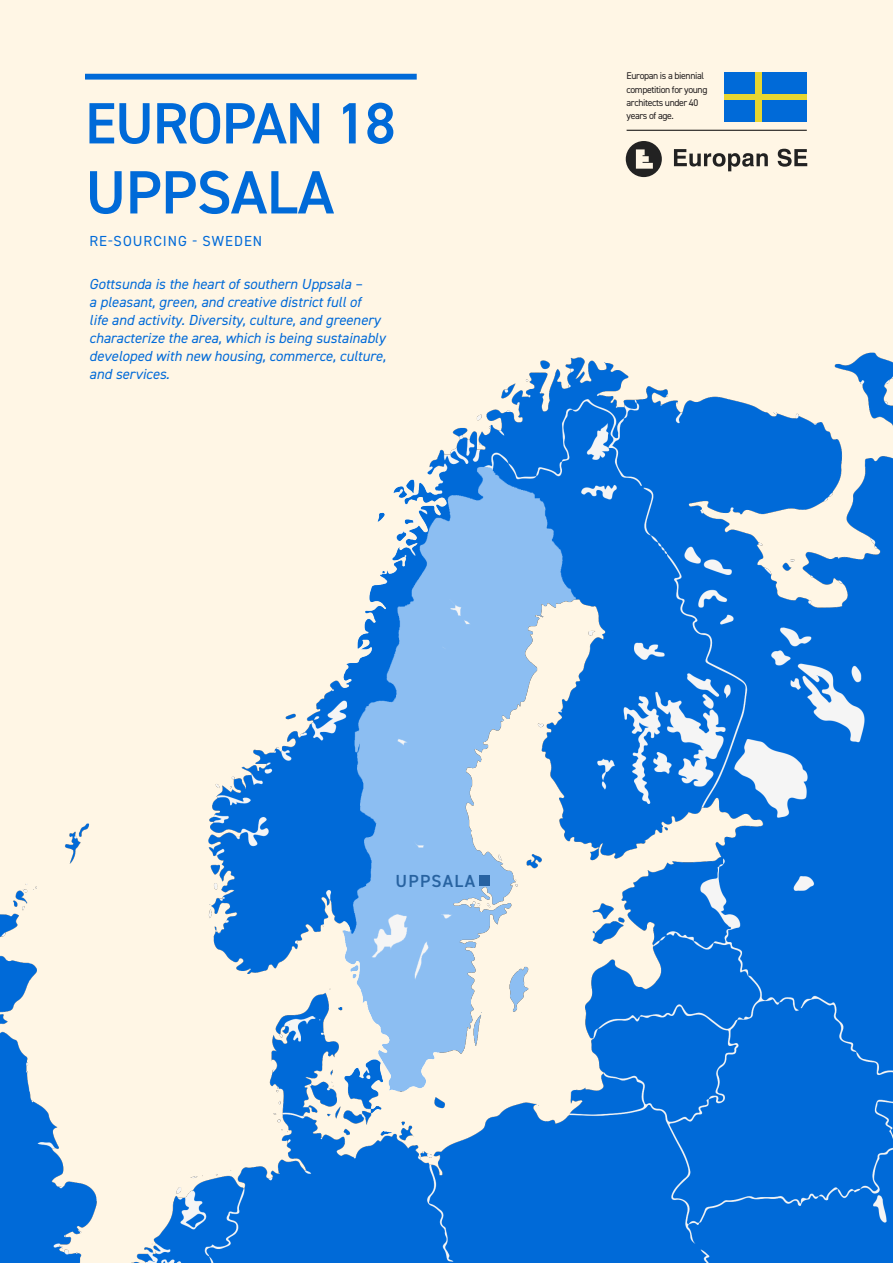
<style>
.page{position:relative;width:893px;height:1263px;background:#fff6e5}
.page>*{position:absolute;margin:0;border:0;box-sizing:border-box;transform-origin:0 0}
.RUBRIK2{font:600 61.35px "DIN2014";letter-spacing:-.01em;color:#006ad8}
.RUBRIK2-2{font:600 58.35px "DIN2014";letter-spacing:-.02em;color:#006ad8}
.Number_-_Issue_-_Price{font:600 17.55px "DIN2014";letter-spacing:.07em;color:#2863a1}
.t1{font:italic 14.55px/18px "DIN2014";color:#006ad8}
.Number_-_Issue_-_Price-2{font:14.55px "DIN2014";letter-spacing:.07em;color:#006ad8}
.Brödtext_Copy{font:9.75px/13.2px "DIN2014";letter-spacing:-.04em;color:#231f20}
</style>
<div class="page">
<div style="left:724px;top:72px;width:83px;height:50px;background:#e7d631"></div>
<svg style="left:634px;top:141px;width:20px;height:3px"></svg>
<img style="left:0;top:144px;width:893px;height:1119px">
<div style="left:85px;top:74px;width:332px;height:6px;background:#006ad8"></div>
<hr style="left:627px;top:130px;width:180px;height:1px;background:#000">
<div style="left:724px;top:72px;width:31px;height:22px;background:#006ad8"></div>
<div style="left:762px;top:72px;width:45px;height:22px;background:#006ad8"></div>
<div style="left:724px;top:100px;width:31px;height:22px;background:#006ad8"></div>
<div style="left:762px;top:100px;width:45px;height:22px;background:#006ad8"></div>
<div style="left:480px;top:876px;width:10px;height:10px;background:#2863a2"></div>
<p class="RUBRIK2-2" style="left:85px;top:85px;width:312px">EUROPAN 18</p>
<p class="RUBRIK2" style="left:85px;top:152px;width:250px">UPPSALA</p>
<p class="Number_-_Issue_-_Price-2" style="left:89px;top:231px;width:174px">RE-SOURCING - SWEDEN</p>
<p class="t1" style="left:89px;top:274px;width:275px">Gottsunda is the heart of southern Uppsala –</p>
<p class="t1" style="left:89px;top:292px;width:298px">a pleasant, green, and creative district full of<br>life and activity. Diversity, culture, and greenery characterize the area, which is being sustainably developed with new housing, commerce, culture, and services.</p>
<p class="Brödtext_Copy" style="left:627px;top:69px;width:82px">Europan is a biennial competition for young architects under 40</p>
<p class="Brödtext_Copy" style="left:627px;top:109px;width:49px">years of age.</p>
<p class="Number_-_Issue_-_Price" style="left:396px;top:870px;width:81px">UPPSALA</p>
</div>
